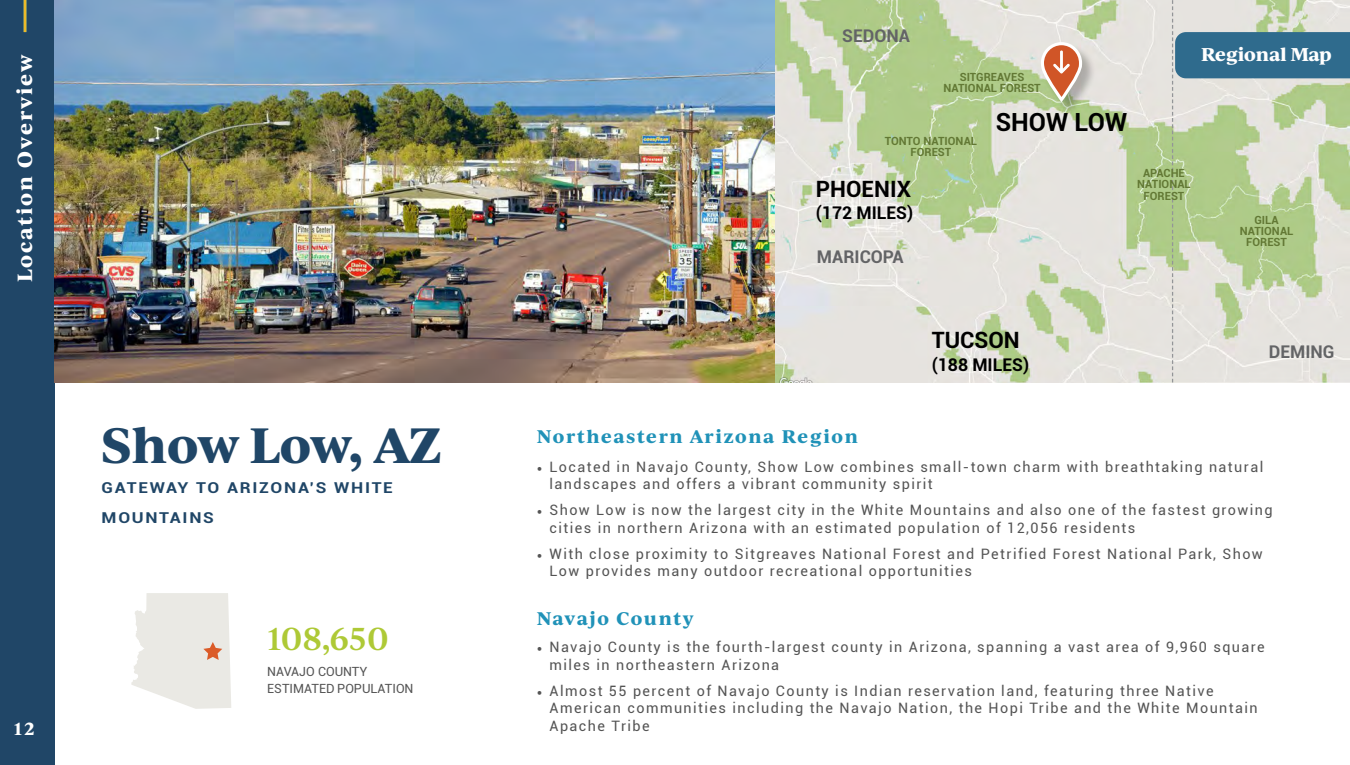
<style>
.page{position:relative;width:1350px;height:765px;background:#fff}
.page>*{position:absolute;margin:0;border:0;box-sizing:border-box;transform-origin:0 0}
.t1{font:700 47.5px "Ivy Journal";letter-spacing:-.015em;color:#204667}
.t2{font:600 30.38px "Ivy Journal";color:#aec936}
.t3{font:700 25px "Roboto";color:#000}
.t4{font:700 22.5px "Roboto";color:#000}
.t5{font:700 19.75px "Ivy Journal";letter-spacing:.09em;color:#fff}
.t6{font:700 17.75px "Ivy Journal";letter-spacing:-.015em;color:#fff}
.t7{font:700 17.5px "Ivy Journal";letter-spacing:.09em;color:#2092b8}
.t8{font:700 17.5px "Roboto";color:#636466}
.t9{font:700 17.5px "Roboto";color:#000}
.t10{font:700 16.88px "Ivy Journal";color:#fff}
.t11{font:700 15px/30px "Roboto";letter-spacing:.1em;color:#204667;scale:1.15 1}
.t12{font:14.38px/17.5px "Roboto";letter-spacing:.1em;color:#545454}
.t13{font:12.62px/16.9px "Roboto";color:#545454}
.t14{font:700 11.25px/11.2px "Roboto";color:#627834;text-align:center}
.s1{font-family:"Minion Pro"}
</style>
<div class="page">
<div style="left:0;top:0;width:55px;height:765px;background:#204667"></div>
<hr style="left:24px;top:0;width:2px;height:32px;background:#edb928">
<img style="left:55px;top:0;width:1117px;height:382px">
<svg style="left:131px;top:593px;width:100px;height:116px"></svg>
<div style="left:1042px;top:43px;width:55px;height:73px;background:#000;opacity:.25"></div>
<svg style="left:1039px;top:41px;width:45px;height:62px"></svg>
<svg style="left:1172px;top:0;width:178px;height:382px"></svg>
<h3 class="t5" style="left:10px;top:282px;width:229px;rotate:-90deg">Location Overview</h3>
<p class="t10" style="left:14px;top:716px;width:22px">12</p>
<h1 class="t1" style="left:102px;top:409px;width:342px">Show Low, AZ</h1>
<p class="t11" style="left:102px;top:472px;width:255px">GATEWAY TO ARIZONA’S WHITE<br>MOUNTAINS</p>
<h2 class="t2" style="left:267px;top:616px;width:123px">108,650</h2>
<p class="t13" style="left:267px;top:663px;width:148px">NAVAJO COUNTY<br>ESTIMATED POPULATION</p>
<p class="t8" style="left:842px;top:24px;width:69px">SEDONA</p>
<p class="t14" style="left:943px;top:71px;width:99px">SITGREAVES<br>NATIONAL FOREST</p>
<p class="t14" style="left:885px;top:134px;width:94px">TONTO NATIONAL<br>FOREST</p>
<h3 class="t4" style="left:816px;top:173px;width:97px">PHOENIX</h3>
<p class="t9" style="left:816px;top:201px;width:99px">(172 MILES)</p>
<p class="t8" style="left:817px;top:244px;width:88px">MARICOPA</p>
<h3 class="t3" style="left:996px;top:104px;width:133px">SHOW LOW</h3>
<p class="t14" style="left:1137px;top:167px;width:55px">APACHE<br>NATIONAL<br>FOREST</p>
<p class="t6" style="left:1201px;top:41px;width:132px">Regional Map</p>
<p class="t14" style="left:1240px;top:214px;width:55px">GILA<br>NATIONAL<br>FOREST</p>
<p class="t7" style="left:537px;top:424px;width:323px">Northeastern Arizona Region</p>
<h3 class="t4" style="left:932px;top:325px;width:89px">TUCSON</h3>
<p class="t9" style="left:932px;top:352px;width:99px">(188 MILES)</p>
<p class="t8" style="left:1269px;top:339px;width:67px">DEMING</p>
<p class="t12" style="left:550px;top:457px;width:715px;text-indent:-13px"><span class="s1">•</span> Located in Navajo County, Show Low combines small-town charm with breathtaking natural landscapes and offers a vibrant community spirit</p>
<p class="t12" style="left:550px;top:501px;width:725px;text-indent:-13px"><span class="s1">•</span> Show Low is now the largest city in the White Mountains and also one of the fastest growing cities in northern Arizona with an estimated population of 12,056 residents</p>
<p class="t12" style="left:550px;top:544px;width:715px;text-indent:-13px"><span class="s1">•</span> With close proximity to Sitgreaves National Forest and Petrified Forest National Park, Show<br>Low provides many outdoor recreational opportunities</p>
<p class="t7" style="left:537px;top:605px;width:158px">Navajo County</p>
<p class="t12" style="left:550px;top:638px;width:717px;text-indent:-13px"><span class="s1">•</span> Navajo County is the fourth-largest county in Arizona, spanning a vast area of 9,960 square miles in northeastern Arizona</p>
<p class="t12" style="left:550px;top:681px;width:710px;text-indent:-13px"><span class="s1">•</span> Almost 55 percent of Navajo County is Indian reservation land, featuring three Native<br>American communities including the Navajo Nation, the Hopi Tribe and the White Mountain<br>Apache Tribe</p>
</div>
